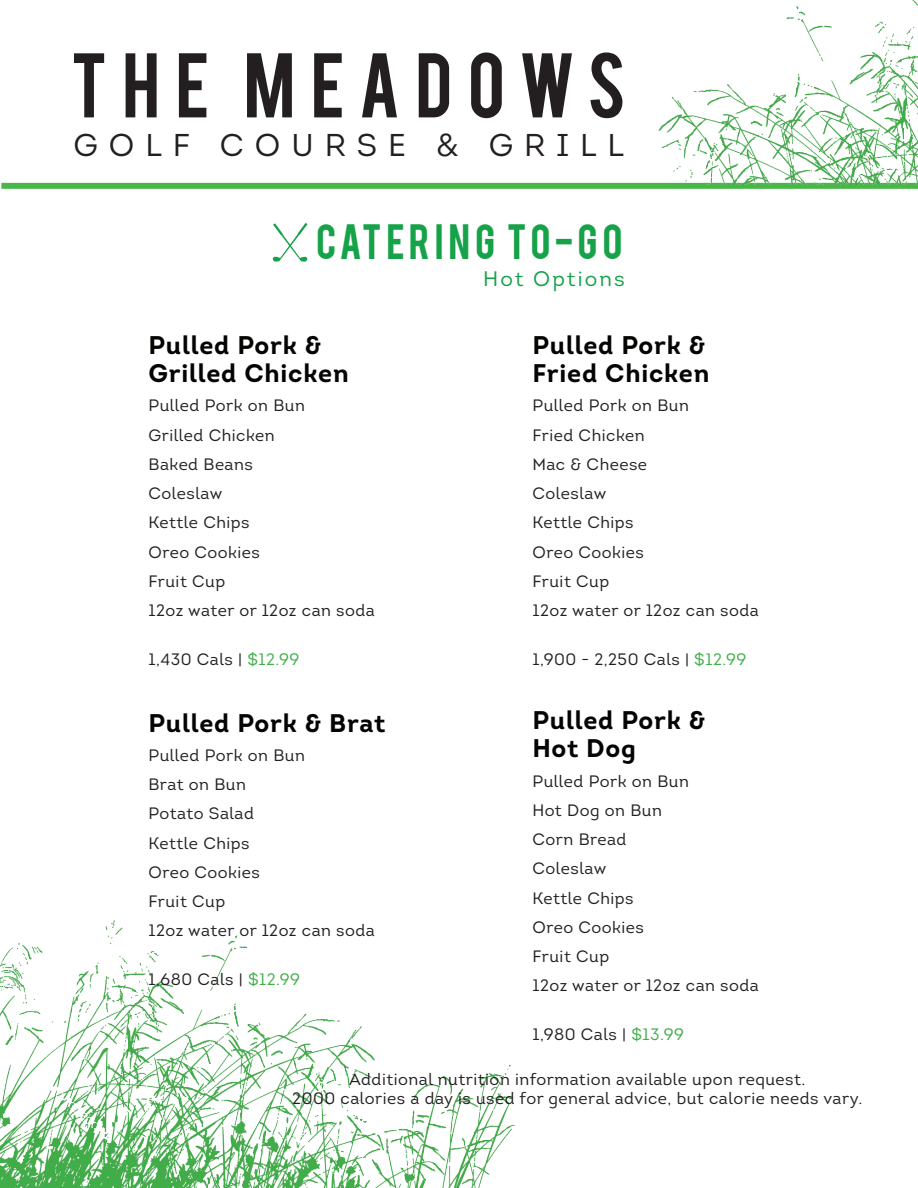
<style>
.page{position:relative;width:918px;height:1188px;background:#fff}
.page>*{position:absolute;margin:0;border:0;box-sizing:border-box;transform-origin:0 0}
.t1{font:72px "Bebas";letter-spacing:.21em;color:#231f20}
.t2{font:39px "Bebas";letter-spacing:.115em;color:#16a249}
.t3{font:31.5px "Intro Book Caps";letter-spacing:.35em;color:#231f20}
.t4{font:700 25.5px/28.5px "Intro";letter-spacing:.03em;color:#040503}
.t5{font:21px "Intro";letter-spacing:.1em;color:#16a249}
.t6{font:16.5px "Intro";letter-spacing:.03em;color:#231f20}
.s1{font-family:"Avenir"}
.s2{color:#40ae49}
</style>
<div class="page">
<img style="left:0;top:921px;width:514px;height:267px">
<div style="left:1px;top:183px;width:917px;height:6px;background:#49b748"></div>
<img style="left:629px;top:0;width:289px;height:184px">
<svg style="left:273px;top:223px;width:35px;height:39px"></svg>
<p class="t1" style="left:71px;top:33px;width:557px">THE MEADOWS</p>
<p class="t3" style="left:73px;top:125px;width:552px">GOLF COURSE <span class="s1">&amp;</span> GRILL</p>
<p class="t2" style="left:316px;top:213px;width:308px">CATERING TO-GO</p>
<p class="t5" style="left:483px;top:265px;width:143px">Hot Options</p>
<p class="t4" style="left:148px;top:330px;width:202px">Pulled Pork &amp;<br>Grilled Chicken</p>
<p class="t6" style="left:148px;top:396px;width:158px">Pulled Pork on Bun</p>
<p class="t6" style="left:148px;top:425px;width:128px">Grilled Chicken</p>
<p class="t6" style="left:148px;top:454px;width:106px">Baked Beans</p>
<p class="t6" style="left:148px;top:483px;width:75px">Coleslaw</p>
<p class="t6" style="left:148px;top:513px;width:103px">Kettle Chips</p>
<p class="t6" style="left:148px;top:542px;width:113px">Oreo Cookies</p>
<p class="t6" style="left:148px;top:571px;width:78px">Fruit Cup</p>
<p class="t6" style="left:148px;top:600px;width:228px">12oz water or 12oz can soda</p>
<p class="t6" style="left:148px;top:649px;width:152px">1,430 Cals | <span class="s2">$12.99</span></p>
<p class="t4" style="left:148px;top:708px;width:239px">Pulled Pork &amp; Brat</p>
<p class="t6" style="left:148px;top:745px;width:158px">Pulled Pork on Bun</p>
<p class="t6" style="left:148px;top:774px;width:99px">Brat on Bun</p>
<p class="t6" style="left:148px;top:804px;width:107px">Potato Salad</p>
<p class="t6" style="left:148px;top:833px;width:103px">Kettle Chips</p>
<p class="t6" style="left:148px;top:862px;width:113px">Oreo Cookies</p>
<p class="t6" style="left:148px;top:891px;width:78px">Fruit Cup</p>
<p class="t6" style="left:148px;top:921px;width:228px">12oz water or 12oz can soda</p>
<p class="t6" style="left:148px;top:969px;width:153px">1,680 Cals | <span class="s2">$12.99</span></p>
<p class="t4" style="left:532px;top:330px;width:178px">Pulled Pork &amp;<br>Fried Chicken</p>
<p class="t6" style="left:532px;top:396px;width:158px">Pulled Pork on Bun</p>
<p class="t6" style="left:532px;top:425px;width:114px">Fried Chicken</p>
<p class="t6" style="left:532px;top:454px;width:116px">Mac &amp; Cheese</p>
<p class="t6" style="left:532px;top:483px;width:75px">Coleslaw</p>
<p class="t6" style="left:532px;top:513px;width:103px">Kettle Chips</p>
<p class="t6" style="left:532px;top:542px;width:113px">Oreo Cookies</p>
<p class="t6" style="left:532px;top:571px;width:78px">Fruit Cup</p>
<p class="t6" style="left:532px;top:600px;width:228px">12oz water or 12oz can soda</p>
<p class="t6" style="left:532px;top:649px;width:215px">1,900 - 2,250 Cals | <span class="s2">$12.99</span></p>
<p class="t4" style="left:532px;top:706px;width:174px">Pulled Pork &amp;<br>Hot Dog</p>
<p class="t6" style="left:532px;top:771px;width:158px">Pulled Pork on Bun</p>
<p class="t6" style="left:532px;top:800px;width:131px">Hot Dog on Bun</p>
<p class="t6" style="left:532px;top:829px;width:96px">Corn Bread</p>
<p class="t6" style="left:532px;top:859px;width:75px">Coleslaw</p>
<p class="t6" style="left:532px;top:888px;width:103px">Kettle Chips</p>
<p class="t6" style="left:532px;top:917px;width:113px">Oreo Cookies</p>
<p class="t6" style="left:532px;top:946px;width:78px">Fruit Cup</p>
<p class="t6" style="left:532px;top:976px;width:228px">12oz water or 12oz can soda</p>
<p class="t6" style="left:532px;top:1024px;width:153px">1,980 Cals | <span class="s2">$13.99</span></p>
<p class="t6" style="left:349px;top:1069px;width:458px">Additional nutrition information available upon request.</p>
<p class="t6" style="left:292px;top:1088px;width:572px">2000 calories a day is used for general advice, but calorie needs vary.</p>
</div>
